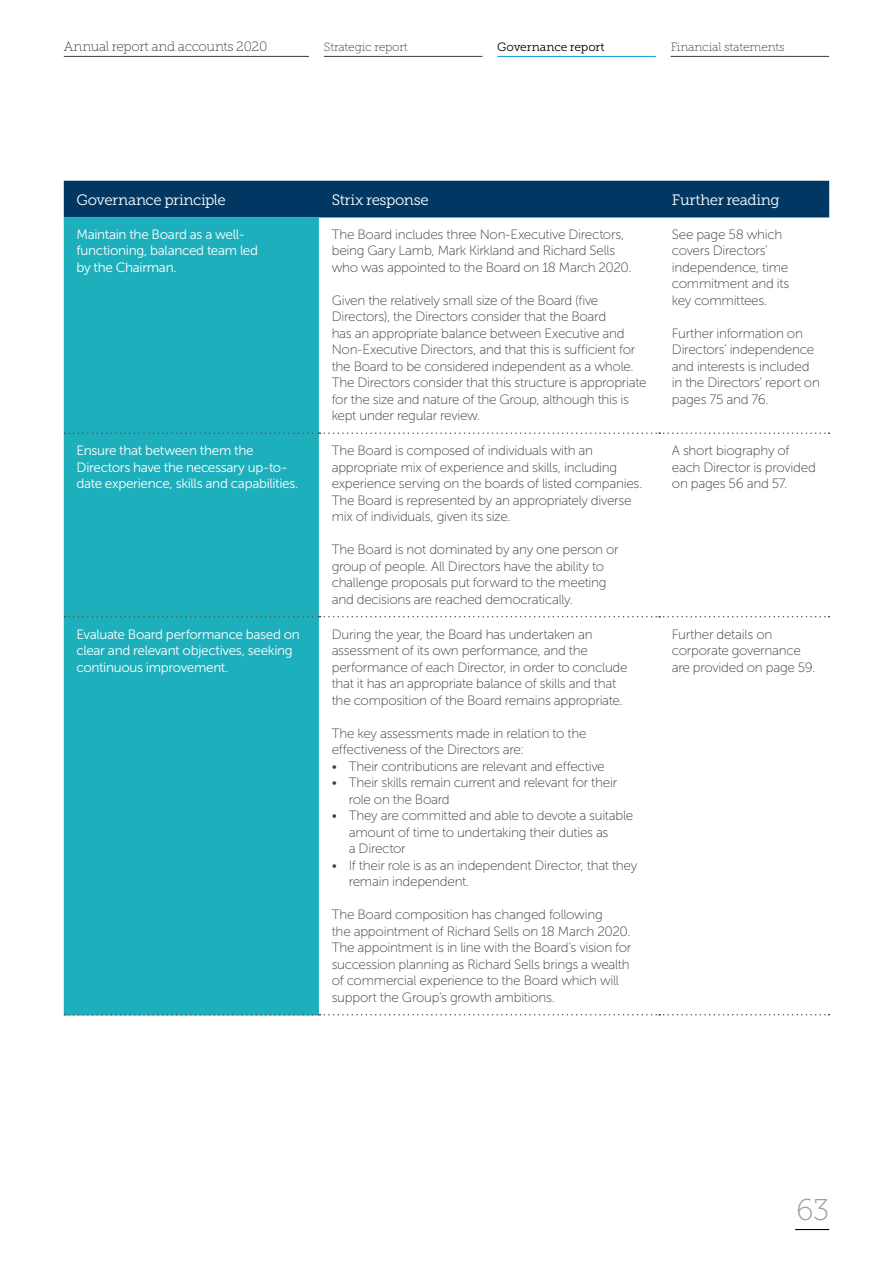
<style>
.page{position:relative;width:893px;height:1263px;background:#fff}
.page>*{position:absolute;margin:0;border:0;box-sizing:border-box;transform-origin:0 0}
.t1{font:30px "Museo Slab 100";color:#9d9d9c}
.t2{font:15px "Museo Slab 300";letter-spacing:-.025em;color:#fff}
.t3{font:13.5px/16.5px "Museo Sans 100";letter-spacing:-.02em;color:#3c3c3b}
.t4{font:13.5px/16.5px "Museo Sans 300";letter-spacing:-.025em;color:#fff}
.t5{font:13.5px "Museo Slab 100";letter-spacing:-.03em;color:#3c3c3b}
.t6{font:12px "Museo Slab 100";letter-spacing:-.01em;color:#3c3c3b}
.t7{font:12px "Museo Slab 300";letter-spacing:-.01em;color:#000}
</style>
<div class="page">
<hr style="left:795px;top:1229px;width:34px;height:1px;background:#000">
<hr style="left:64px;top:56px;width:245px;height:1px;background:#3c3c3b">
<hr style="left:324px;top:56px;width:158px;height:1px;background:#3c3c3b">
<hr style="left:497px;top:56px;width:159px;height:1px;background:#0ba1dd">
<hr style="left:671px;top:56px;width:158px;height:1px;background:#3c3c3b">
<div style="left:64px;top:181px;width:765px;height:36px;background:#003863"></div>
<div style="left:64px;top:217px;width:255px;height:798px;background:#1eafbc"></div>
<svg style="left:65px;top:432px;width:764px;height:2px"></svg>
<svg style="left:65px;top:616px;width:764px;height:1px"></svg>
<svg style="left:65px;top:1014px;width:764px;height:1px"></svg>
<p class="t5" style="left:64px;top:39px;width:205px">Annual report and accounts 2020</p>
<p class="t6" style="left:324px;top:40px;width:85px">Strategic report</p>
<p class="t7" style="left:497px;top:40px;width:109px">Governance report</p>
<p class="t6" style="left:671px;top:40px;width:116px">Financial statements</p>
<p class="t2" style="left:77px;top:191px;width:151px">Governance principle</p>
<p class="t2" style="left:332px;top:191px;width:99px">Strix response</p>
<p class="t2" style="left:672px;top:191px;width:109px">Further reading</p>
<p class="t4" style="left:77px;top:226px;width:183px">Maintain the Board as a well&shy;functioning, balanced team led by the Chairman.</p>
<p class="t3" style="left:332px;top:226px;width:302px">The Board includes three Non-Executive Directors, being Gary Lamb, Mark Kirkland and Richard Sells who was appointed to the Board on 18 March 2020.</p>
<p class="t3" style="left:332px;top:292px;width:316px">Given the relatively small size of the Board (five Directors), the Directors consider that the Board<br>has an appropriate balance between Executive and Non-Executive Directors, and that this is sufficient for the Board to be considered independent as a whole.<br>The Directors consider that this structure is appropriate for the size and nature of the Group, although this is kept under regular review.</p>
<p class="t3" style="left:672px;top:226px;width:119px">See page 58 which covers Directors’ independence, time commitment and its key committees.</p>
<p class="t3" style="left:672px;top:325px;width:150px">Further information on<br>Directors’ independence and interests is included in the Directors’ report on pages 75 and 76.</p>
<p class="t4" style="left:77px;top:443px;width:223px">Ensure that between them the<br>Directors have the necessary up-to&shy;date experience, skills and capabilities.</p>
<p class="t3" style="left:332px;top:443px;width:312px">The Board is composed of individuals with an appropriate mix of experience and skills, including experience serving on the boards of listed companies.<br>The Board is represented by an appropriately diverse mix of individuals, given its size.</p>
<p class="t3" style="left:332px;top:542px;width:289px">The Board is not dominated by any one person or group of people. All Directors have the ability to challenge proposals put forward to the meeting and decisions are reached democratically.</p>
<p class="t4" style="left:77px;top:626px;width:225px">Evaluate Board performance based on clear and relevant objectives, seeking continuous improvement.</p>
<p class="t3" style="left:332px;top:626px;width:297px">During the year, the Board has undertaken an assessment of its own performance, and the performance of each Director, in order to conclude that it has an appropriate balance of skills and that the composition of the Board remains appropriate.</p>
<p class="t3" style="left:332px;top:725px;width:256px">The key assessments made in relation to the effectiveness of the Directors are:</p>
<p class="t3" style="left:332px;top:758px;width:275px">• Their contributions are relevant and effective</p>
<p class="t3" style="left:349px;top:774px;width:270px;text-indent:-17px">• Their skills remain current and relevant for their role on the Board</p>
<p class="t3" style="left:349px;top:807px;width:286px;text-indent:-17px">• They are committed and able to devote a suitable amount of time to undertaking their duties as<br>a Director</p>
<p class="t3" style="left:349px;top:857px;width:290px;text-indent:-17px">• If their role is as an independent Director, that they remain independent.</p>
<p class="t3" style="left:332px;top:906px;width:301px">The Board composition has changed following<br>the appointment of Richard Sells on 18 March 2020.<br>The appointment is in line with the Board’s vision for succession planning as Richard Sells brings a wealth of commercial experience to the Board which will support the Group’s growth ambitions.</p>
<p class="t3" style="left:672px;top:443px;width:145px">A short biography of each Director is provided on pages 56 and 57.</p>
<p class="t3" style="left:672px;top:626px;width:145px">Further details on corporate governance are provided on page 59.</p>
<h1 class="t1" style="left:796px;top:1194px;width:35px">63</h1>
</div>
